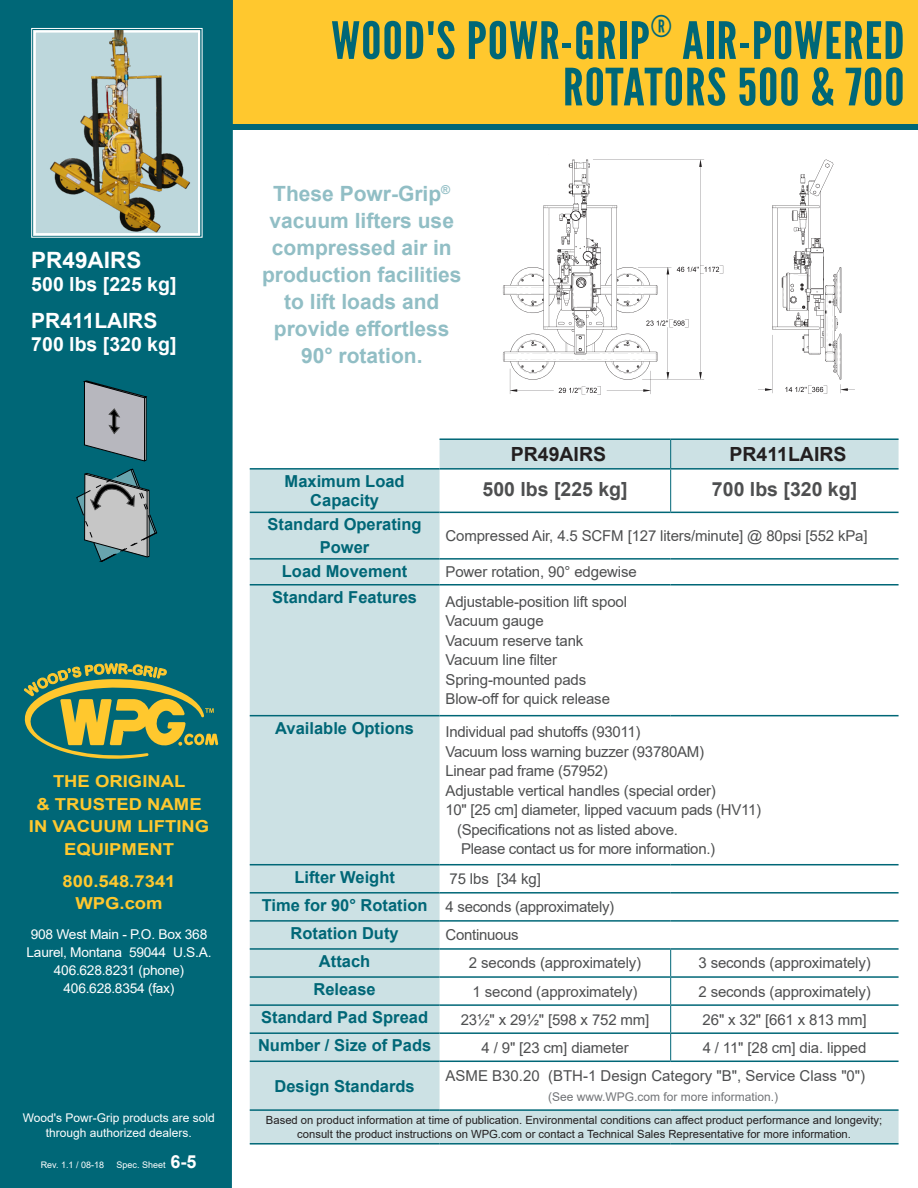
<style>
.page{position:relative;width:918px;height:1188px;background:#fff}
.page>*{position:absolute;margin:0;border:0;box-sizing:border-box;transform-origin:0 0}
.t1{font:51.3px "League Gothic";letter-spacing:.02em;color:#006777;scale:1.11 1}
.t2{font:700 22.5px "Arial";color:#fff}
.t3{font:700 21px/27px "Arial";color:#91bec5;text-align:center}
.t4{font:700 21px "Arial";color:#fff}
.t5{font:700 19.5px "Arial";color:#4e4f50}
.t6{font:700 19.5px "Arial";color:#fff}
.t7{font:700 19.5px "Arial";color:#231f20}
.t8{font:700 16.5px/19.5px "Arial";color:#006777;text-align:center}
.t9{font:700 16.5px/22.5px "Arial";color:#ffc82e;text-align:center;scale:1.12 1}
.t10{font:15px "Arial";letter-spacing:-.01em;color:#4e4f50}
.t11{font:13.5px "Arial";letter-spacing:-.02em;color:#fff}
.t12{font:12px/14.4px "Arial";color:#fff;text-align:center}
.t13{font:12px "Arial";color:#727477}
.t14{font:11.25px/13.5px "Arial";color:#231f20;text-align:center}
.t15{font:9px "Arial";color:#fff}
.s1{font-weight:700;font-size:18px}
</style>
<div class="page">
<div style="left:227px;top:0;width:691px;height:128px;background:#ffc82e"></div>
<div style="left:0;top:0;width:233px;height:1188px;background:#006777"></div>
<svg style="left:31px;top:28px;width:172px;height:210px;background:#95bfc6"></svg>
<div style="left:34px;top:30px;width:166px;height:205px;border:2px solid #fff"></div>
<svg style="left:250px;top:439px;width:649px;height:704px"></svg>
<hr style="left:250px;top:1143px;width:190px;height:2px;background:#006777">
<hr style="left:440px;top:1143px;width:231px;height:2px;background:#006777">
<hr style="left:671px;top:1143px;width:228px;height:2px;background:#006777">
<hr style="left:440px;top:438px;width:231px;height:2px;background:#006777">
<hr style="left:671px;top:438px;width:228px;height:2px;background:#006777">
<svg style="left:670px;top:440px;width:1px;height:28px"></svg>
<hr style="left:670px;top:470px;width:1px;height:42px;background:#006777">
<svg style="left:670px;top:950px;width:1px;height:111px"></svg>
<hr style="left:250px;top:468px;width:190px;height:2px;background:#006777">
<hr style="left:440px;top:468px;width:231px;height:2px;background:#006777">
<hr style="left:671px;top:468px;width:228px;height:2px;background:#006777">
<hr style="left:250px;top:512px;width:190px;height:1px;background:#006777">
<hr style="left:440px;top:512px;width:231px;height:1px;background:#006777">
<hr style="left:671px;top:512px;width:228px;height:1px;background:#006777">
<hr style="left:250px;top:558px;width:190px;height:2px;background:#006777">
<hr style="left:440px;top:558px;width:231px;height:2px;background:#006777">
<hr style="left:671px;top:558px;width:228px;height:2px;background:#006777">
<hr style="left:250px;top:584px;width:190px;height:2px;background:#006777">
<hr style="left:440px;top:584px;width:231px;height:2px;background:#006777">
<hr style="left:671px;top:584px;width:228px;height:2px;background:#006777">
<hr style="left:250px;top:715px;width:190px;height:1px;background:#006777">
<hr style="left:440px;top:715px;width:231px;height:1px;background:#006777">
<hr style="left:671px;top:715px;width:228px;height:1px;background:#006777">
<hr style="left:250px;top:864px;width:190px;height:1px;background:#006777">
<hr style="left:440px;top:864px;width:231px;height:1px;background:#006777">
<hr style="left:671px;top:864px;width:228px;height:1px;background:#006777">
<hr style="left:250px;top:892px;width:190px;height:2px;background:#006777">
<hr style="left:440px;top:892px;width:231px;height:2px;background:#006777">
<hr style="left:671px;top:892px;width:228px;height:2px;background:#006777">
<hr style="left:250px;top:920px;width:190px;height:2px;background:#006777">
<hr style="left:440px;top:920px;width:231px;height:2px;background:#006777">
<hr style="left:671px;top:920px;width:228px;height:2px;background:#006777">
<hr style="left:250px;top:948px;width:190px;height:2px;background:#006777">
<hr style="left:440px;top:948px;width:231px;height:2px;background:#006777">
<hr style="left:671px;top:948px;width:228px;height:2px;background:#006777">
<hr style="left:250px;top:1061px;width:190px;height:1px;background:#006777">
<hr style="left:440px;top:1061px;width:231px;height:1px;background:#006777">
<hr style="left:671px;top:1061px;width:228px;height:1px;background:#006777">
<hr style="left:250px;top:1109px;width:190px;height:2px;background:#006777">
<hr style="left:440px;top:1109px;width:231px;height:2px;background:#006777">
<hr style="left:671px;top:1109px;width:228px;height:2px;background:#006777">
<hr style="left:250px;top:976px;width:190px;height:2px;background:#006777">
<hr style="left:440px;top:976px;width:231px;height:2px;background:#006777">
<hr style="left:671px;top:976px;width:228px;height:2px;background:#006777">
<hr style="left:250px;top:1004px;width:190px;height:2px;background:#006777">
<hr style="left:440px;top:1004px;width:231px;height:2px;background:#006777">
<hr style="left:671px;top:1004px;width:228px;height:2px;background:#006777">
<hr style="left:250px;top:1032px;width:190px;height:2px;background:#006777">
<hr style="left:440px;top:1032px;width:231px;height:2px;background:#006777">
<hr style="left:671px;top:1032px;width:228px;height:2px;background:#006777">
<div style="left:232px;top:124px;width:686px;height:6px;background:#006777"></div>
<svg style="left:21px;top:663px;width:197px;height:97px;background:#5c8a5c"></svg>
<svg style="left:83px;top:381px;width:64px;height:80px;background:#81969e"></svg>
<svg style="left:77px;top:469px;width:80px;height:92px;background:#6b8e93"></svg>
<img style="left:41px;top:30px;width:156px;height:210px">
<img style="left:503px;top:159px;width:352px;height:236px">
<p class="t2" style="left:31px;top:244px;width:112px">PR49AIRS</p>
<p class="t6" style="left:31px;top:271px;width:147px">500 lbs [225 kg]</p>
<p class="t4" style="left:31px;top:306px;width:128px">PR411LAIRS</p>
<p class="t6" style="left:31px;top:330px;width:147px">700 lbs [320 kg]</p>
<p class="t9" style="left:53px;top:770px;width:120px">THE ORIGINAL</p>
<p class="t9" style="left:36px;top:793px;width:149px">&amp; TRUSTED NAME</p>
<p class="t9" style="left:29px;top:815px;width:163px">IN VACUUM LIFTING<br>EQUIPMENT</p>
<p class="t9" style="left:63px;top:870px;width:102px">800.548.7341</p>
<p class="t9" style="left:75px;top:892px;width:79px">WPG.com</p>
<p class="t11" style="left:31px;top:925px;width:178px">908 West Main - P.O. Box 368</p>
<p class="t11" style="left:27px;top:943px;width:186px">Laurel, Montana 59044 U.S.A.</p>
<p class="t11" style="left:54px;top:961px;width:132px">406.628.8231 (phone)</p>
<p class="t11" style="left:64px;top:979px;width:112px">406.628.8354 (fax)</p>
<p class="t12" style="left:23px;top:1111px;width:194px">Wood's Powr-Grip products are sold through authorized dealers.</p>
<p class="t15" style="left:41px;top:1159px;width:65px">Rev. 1.1 / 08-18</p>
<p class="t15" style="left:117px;top:1159px;width:82px">Spec. Sheet <span class="s1">6-5</span></p>
<p class="t1" style="left:331px;top:10px;width:518px">WOOD'S POWR-GRIP<sup>®</sup> AIR-POWERED</p>
<p class="t1" style="left:563px;top:57px;width:309px">ROTATORS 500 &amp; 700</p>
<p class="t3" style="left:262px;top:180px;width:201px">These Powr-Grip<sup>® </sup>vacuum lifters use compressed air in production facilities to lift loads and provide effortless<br>90° rotation.</p>
<p class="t7" style="left:511px;top:441px;width:97px">PR49AIRS</p>
<p class="t7" style="left:729px;top:441px;width:119px">PR411LAIRS</p>
<p class="t8" style="left:285px;top:471px;width:122px">Maximum Load<br>Capacity</p>
<p class="t5" style="left:482px;top:476px;width:147px">500 lbs [225 kg]</p>
<p class="t5" style="left:712px;top:476px;width:147px">700 lbs [320 kg]</p>
<p class="t8" style="left:268px;top:513px;width:156px;line-height:22.5px">Standard Operating<br>Power</p>
<p class="t10" style="left:446px;top:525px;width:424px">Compressed Air, 4.5 SCFM [127 liters/minute] @ 80psi [552 kPa]</p>
<p class="t8" style="left:282px;top:562px;width:127px">Load Movement</p>
<p class="t10" style="left:446px;top:562px;width:193px">Power rotation, 90° edgewise</p>
<p class="t8" style="left:272px;top:587px;width:146px">Standard Features</p>
<p class="t10" style="left:446px;top:591px;width:183px">Adjustable-position lift spool</p>
<p class="t10" style="left:446px;top:611px;width:100px">Vacuum gauge</p>
<p class="t10" style="left:446px;top:630px;width:139px">Vacuum reserve tank</p>
<p class="t10" style="left:446px;top:650px;width:113px">Vacuum line filter</p>
<p class="t10" style="left:446px;top:669px;width:142px">Spring-mounted pads</p>
<p class="t10" style="left:446px;top:689px;width:166px">Blow-off for quick release</p>
<p class="t8" style="left:275px;top:718px;width:140px">Available Options</p>
<p class="t10" style="left:446px;top:722px;width:196px">Individual pad shutoffs (93011)</p>
<p class="t10" style="left:446px;top:741px;width:260px">Vacuum loss warning buzzer (93780AM)</p>
<p class="t10" style="left:446px;top:761px;width:164px">Linear pad frame (57952)</p>
<p class="t10" style="left:446px;top:780px;width:272px">Adjustable vertical handles (special order)</p>
<p class="t10" style="left:446px;top:800px;width:317px">10" [25 cm] diameter, lipped vacuum pads (HV11)</p>
<p class="t10" style="left:457px;top:819px;width:222px">(Specifications not as listed above.</p>
<p class="t10" style="left:461px;top:839px;width:256px">Please contact us for more information.)</p>
<p class="t8" style="left:294px;top:867px;width:102px">Lifter Weight</p>
<p class="t10" style="left:450px;top:869px;width:93px">75 lbs [34 kg]</p>
<p class="t8" style="left:262px;top:895px;width:167px">Time for 90° Rotation</p>
<p class="t10" style="left:446px;top:897px;width:170px">4 seconds (approximately)</p>
<p class="t8" style="left:291px;top:924px;width:110px">Rotation Duty</p>
<p class="t10" style="left:446px;top:925px;width:75px">Continuous</p>
<p class="t8" style="left:319px;top:952px;width:53px">Attach</p>
<p class="t10" style="left:469px;top:953px;width:174px">2 seconds (approximately)</p>
<p class="t10" style="left:698px;top:953px;width:174px">3 seconds (approximately)</p>
<p class="t8" style="left:313px;top:980px;width:64px">Release</p>
<p class="t10" style="left:473px;top:981px;width:166px">1 second (approximately)</p>
<p class="t10" style="left:698px;top:981px;width:174px">2 seconds (approximately)</p>
<p class="t8" style="left:261px;top:1008px;width:168px">Standard Pad Spread</p>
<p class="t10" style="left:461px;top:1009px;width:190px">23½" x 29½" [598 x 752 mm]</p>
<p class="t10" style="left:703px;top:1009px;width:165px">26" x 32" [661 x 813 mm]</p>
<p class="t8" style="left:258px;top:1036px;width:175px">Number / Size of Pads</p>
<p class="t10" style="left:482px;top:1037px;width:149px">4 / 9" [23 cm] diameter</p>
<p class="t10" style="left:703px;top:1037px;width:165px">4 / 11" [28 cm] dia. lipped</p>
<p class="t8" style="left:275px;top:1076px;width:142px">Design Standards</p>
<p class="t10" style="left:446px;top:1066px;width:421px">ASME B30.20 (BTH-1 Design Category "B", Service Class "0")</p>
<p class="t13" style="left:548px;top:1088px;width:232px">(See www.WPG.com for more information.)</p>
<p class="t14" style="left:266px;top:1114px;width:618px">Based on product information at time of publication. Environmental conditions can affect product performance and longevity; consult the product instructions on WPG.com or contact a Technical Sales Representative for more information.</p>
</div>
